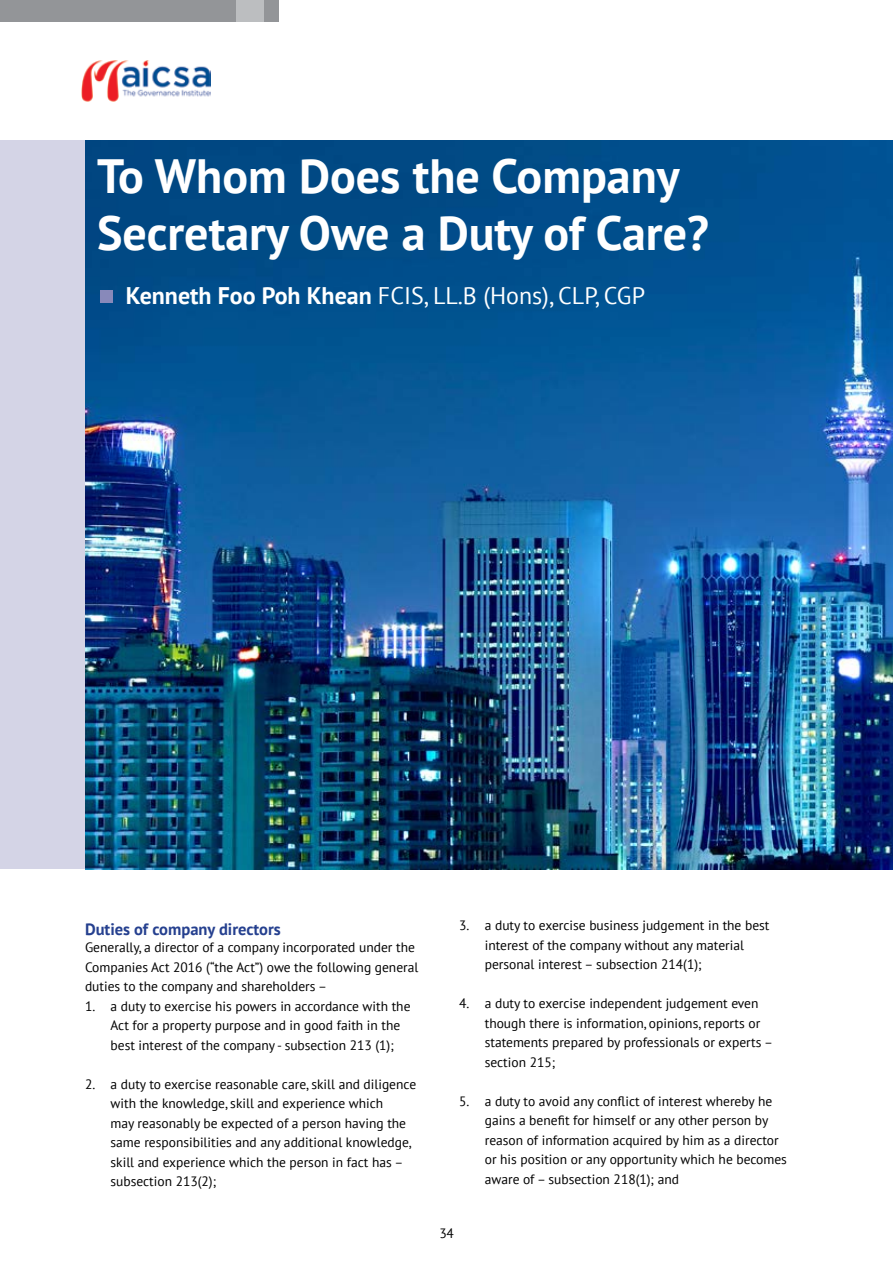
<style>
.page{position:relative;width:893px;height:1263px;background:#fff}
.page>*{position:absolute;margin:0;border:0;box-sizing:border-box;transform-origin:0 0}
.t1{font:700 48px/57px "PT Sans";color:#fff}
.t2{font:24px "PT Sans";color:#fff}
.t3{font:700 16.5px "PT Sans";color:#25408f}
.t4{font:13.5px/19.5px "PT Sans";color:#000}
.s1{font-weight:700}
</style>
<div class="page">
<div style="left:0;top:0;width:279px;height:22px;background:#939598"></div>
<div style="left:236px;top:0;width:28px;height:22px;background:#bcbec0"></div>
<div style="left:0;top:140px;width:893px;height:729px;background:#d4d4e6"></div>
<img style="left:85px;top:140px;width:808px;height:729px">
<div style="left:100px;top:291px;width:13px;height:12px;background:#8889ba"></div>
<img style="left:81px;top:60px;width:130px;height:42px">
<h1 class="t1" style="left:97px;top:147px;width:613px">To Whom Does the Company<br>Secretary Owe a Duty of Care?</h1>
<h2 class="t2" style="left:126px;top:280px;width:521px"><span class="s1">Kenneth Foo Poh Khean</span> FCIS, LL.B (Hons), CLP, CGP</h2>
<p class="t3" style="left:85px;top:918px;width:197px">Duties of company directors</p>
<p class="t4" style="left:85px;top:937px;width:335px">Generally, a director of a company incorporated under the<br>Companies Act 2016 (“the Act”) owe the following general duties to the company and shareholders –</p>
<p class="t4" style="left:111px;top:996px;width:301px;text-indent:-26px">1. a duty to exercise his powers in accordance with the<br>Act for a property purpose and in good faith in the best interest of the company - subsection 213 (1);</p>
<p class="t4" style="left:111px;top:1074px;width:307px;text-indent:-26px">2. a duty to exercise reasonable care, skill and diligence with the knowledge, skill and experience which<br>may reasonably be expected of a person having the same responsibilities and any additional knowledge, skill and experience which the person in fact has – subsection 213(2);</p>
<p class="t4" style="left:485px;top:915px;width:286px;text-indent:-26px">3. a duty to exercise business judgement in the best interest of the company without any material personal interest – subsection 214(1);</p>
<p class="t4" style="left:485px;top:993px;width:290px;text-indent:-26px">4. a duty to exercise independent judgement even though there is information, opinions, reports or statements prepared by professionals or experts – section 215;</p>
<p class="t4" style="left:485px;top:1091px;width:304px;text-indent:-26px">5. a duty to avoid any conflict of interest whereby he gains a benefit for himself or any other person by reason of information acquired by him as a director or his position or any opportunity which he becomes aware of – subsection 218(1); and</p>
<p class="t4" style="left:440px;top:1223px;width:16px">34</p>
</div>
